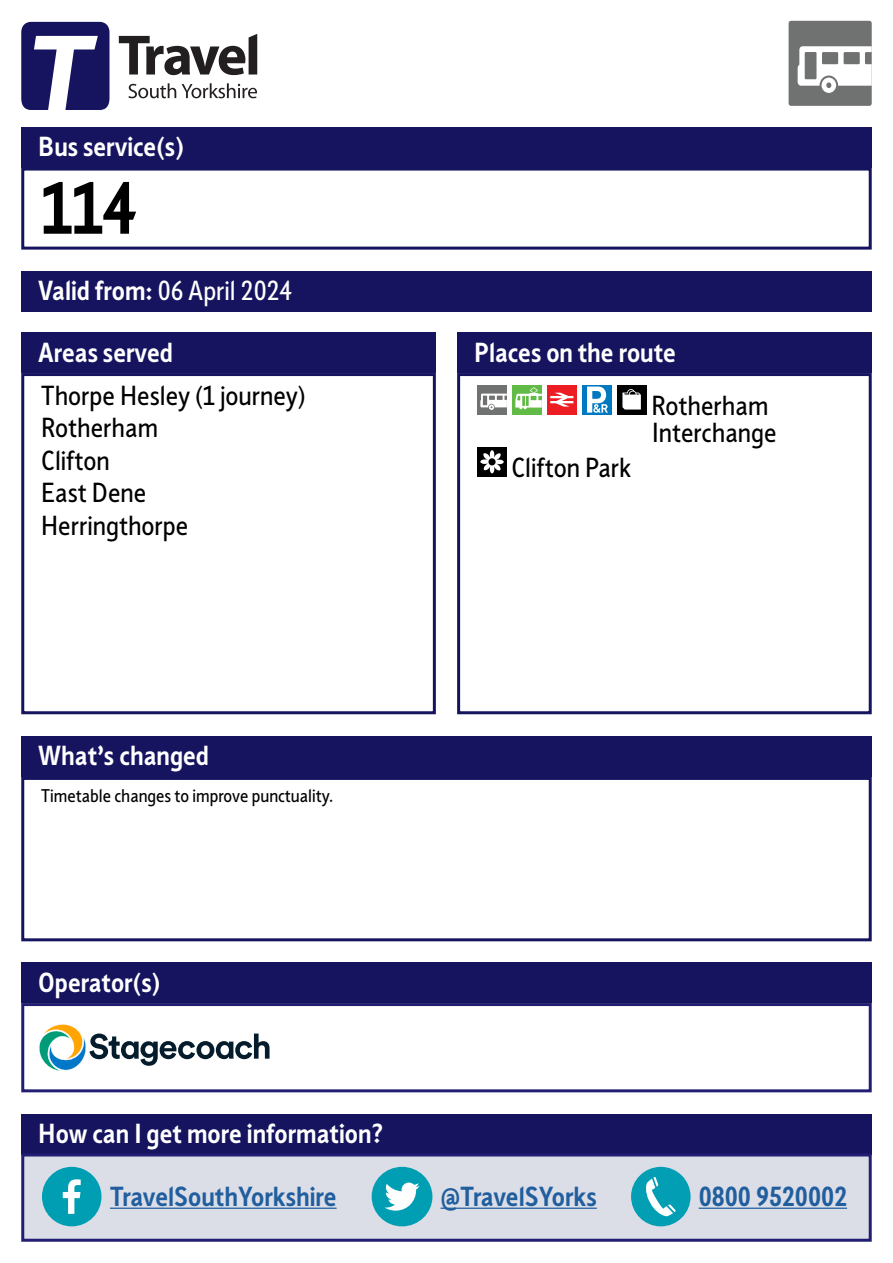
<style>
.page{position:relative;width:893px;height:1263px;background:#fff}
.page>*{position:absolute;margin:0;border:0;box-sizing:border-box;transform-origin:0 0}
.t1{font:700 72px "Sheffield Sans 2";color:#000}
.t2{font:700 27px "Sheffield Sans 2";color:#fff}
.t3{font:27px/32.4px "Sheffield Sans 2";color:#000}
.t4{font:700 27px "Sheffield Sans 2";color:#215e9e}
.t5{font:27px "Sheffield Sans 2";color:#fff}
.t6{font:18px "Sheffield Sans 2";color:#000}
.s1{font-weight:700}
</style>
<div class="page">
<div style="left:21px;top:271px;width:851px;height:40px;background:#16145f"></div>
<div style="left:21px;top:127px;width:851px;height:41px;background:#16145f"></div>
<div style="left:21px;top:168px;width:851px;height:82px;border:3px solid #16145f"></div>
<div style="left:21px;top:736px;width:851px;height:41px;background:#16145f"></div>
<div style="left:21px;top:777px;width:851px;height:164px;border:3px solid #16145f"></div>
<div style="left:21px;top:333px;width:415px;height:40px;background:#16145f"></div>
<div style="left:21px;top:373px;width:415px;height:341px;border:3px solid #16145f"></div>
<div style="left:457px;top:333px;width:415px;height:40px;background:#16145f"></div>
<div style="left:477px;top:385px;width:30px;height:29px;background:#707271"></div>
<svg style="left:480px;top:394px;width:27px;height:16px"></svg>
<div style="left:512px;top:385px;width:30px;height:29px;background:#62bb46"></div>
<svg style="left:515px;top:387px;width:27px;height:22px"></svg>
<div style="left:547px;top:385px;width:30px;height:29px;background:#ed1d24"></div>
<svg style="left:550px;top:393px;width:23px;height:14px"></svg>
<div style="left:582px;top:385px;width:30px;height:29px;background:#0079c1"></div>
<svg style="left:587px;top:387px;width:21px;height:26px"></svg>
<div style="left:617px;top:385px;width:29px;height:29px;background:#000"></div>
<svg style="left:622px;top:389px;width:19px;height:20px"></svg>
<div style="left:477px;top:447px;width:30px;height:30px;background:#000"></div>
<svg style="left:480px;top:450px;width:24px;height:23px"></svg>
<div style="left:457px;top:373px;width:415px;height:341px;border:3px solid #16145f"></div>
<div style="left:21px;top:962px;width:851px;height:41px;background:#16145f"></div>
<div style="left:21px;top:1003px;width:851px;height:89px;border:3px solid #221f72"></div>
<div style="left:789px;top:21px;width:83px;height:85px;background:#707271;border-radius:3px"></div>
<svg style="left:798px;top:46px;width:74px;height:47px"></svg>
<div style="left:21px;top:1114px;width:851px;height:40px;background:#16145f"></div>
<div style="left:21px;top:1153px;width:851px;height:89px;background:#dbdee7;border:3px solid #221f72"></div>
<hr style="left:110px;top:1207px;width:227px;height:2px;background:#215e9e">
<hr style="left:441px;top:1207px;width:156px;height:2px;background:#215e9e">
<hr style="left:699px;top:1207px;width:148px;height:2px;background:#215e9e">
<div style="left:42px;top:1167px;width:60px;height:59px;background:#009eb3;border-radius:50%"></div>
<svg style="left:63px;top:1179px;width:18px;height:35px"></svg>
<div style="left:372px;top:1167px;width:60px;height:59px;background:#009eb3;border-radius:50%"></div>
<svg style="left:384px;top:1182px;width:36px;height:28px"></svg>
<div style="left:631px;top:1167px;width:60px;height:59px;background:#029eb3;border-radius:50%"></div>
<svg style="left:646px;top:1177px;width:30px;height:39px"></svg>
<svg style="left:39px;top:1024px;width:231px;height:47px"></svg>
<svg style="left:128px;top:83px;width:48px;height:15px"></svg>
<svg style="left:182px;top:83px;width:75px;height:15px"></svg>
<svg style="left:119px;top:34px;width:138px;height:41px"></svg>
<svg style="left:21px;top:22px;width:88px;height:88px"></svg>
<p class="t2" style="left:38px;top:128px;width:147px">Bus service(s)</p>
<h1 class="t1" style="left:41px;top:160px;width:97px">114</h1>
<p class="t5" style="left:38px;top:272px;width:256px"><span class="s1">Valid from:</span> 06 April 2024</p>
<p class="t2" style="left:38px;top:334px;width:136px">Areas served</p>
<p class="t3" style="left:41px;top:379px;width:266px">Thorpe Hesley (1 journey)<br>Rotherham<br>Clifton<br>East Dene<br>Herringthorpe</p>
<p class="t2" style="left:38px;top:738px;width:172px">What’s changed</p>
<p class="t6" style="left:41px;top:784px;width:294px">Timetable changes to improve punctuality.</p>
<p class="t2" style="left:38px;top:964px;width:124px">Operator(s)</p>
<p class="t2" style="left:474px;top:334px;width:203px">Places on the route</p>
<p class="t3" style="left:652px;top:391px;width:127px;line-height:27px">Rotherham<br>Interchange</p>
<p class="t3" style="left:512px;top:450px;width:121px">Clifton Park</p>
<p class="t2" style="left:38px;top:1115px;width:347px">How can I get more information?</p>
<p class="t4" style="left:110px;top:1178px;width:228px">TravelSouthYorkshire</p>
<p class="t4" style="left:441px;top:1178px;width:158px">@TravelSYorks</p>
<p class="t4" style="left:699px;top:1178px;width:150px">0800 9520002</p>
</div>
